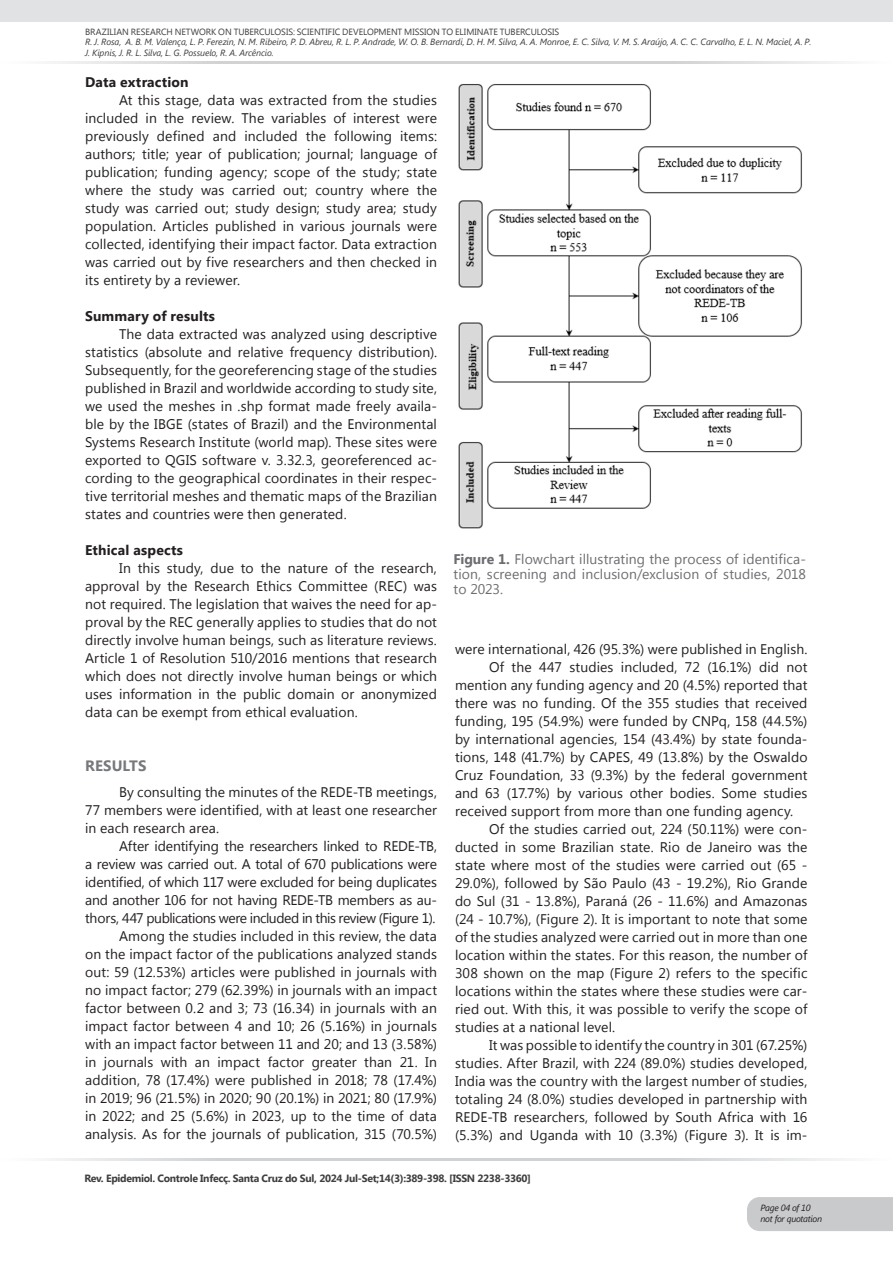
<style>
.page{position:relative;width:893px;height:1263px;background:#fff}
.page>*{position:absolute;margin:0;border:0;box-sizing:border-box;transform-origin:0 0}
.SESSAO{font:700 15px "Segoe UI";letter-spacing:.005em;color:#76787b}
.texto_ok{font:13.95px/18px "Segoe UI";letter-spacing:.005em;color:#231f20;text-align:justify}
.TABELA{font:13.95px/15px "Segoe UI";letter-spacing:.005em;color:#6c6d70;text-align:justify}
.texto_ok-2{font:700 13.95px "Segoe UI";letter-spacing:.015em;color:#231f20}
.t1{font:700 10.5px "Segoe UI";letter-spacing:-.03em;color:#3e3e3f}
.t2{font:italic 9px/10.8px "Segoe UI";letter-spacing:-.01em;color:#3e3e3f}
.t3{font:9px "Segoe UI";letter-spacing:-.01em;color:#3e3e3f}
.t4{font:italic 9px "Segoe UI";letter-spacing:-.03em;color:#231f20}
.s1{font-weight:700}
</style>
<div class="page">
<hr style="left:0;top:61px;width:447px;height:3px;background:#d1d2d4">
<hr style="left:446px;top:61px;width:447px;height:3px;background:#d1d2d4">
<div style="left:0;top:0;width:893px;height:21px;background:#e1e2e4"></div>
<div style="left:747px;top:1197px;width:146px;height:34px;background:#c9cacc"></div>
<hr style="left:0;top:1158px;width:446px;height:3px;background:#d1d2d4">
<hr style="left:446px;top:1158px;width:446px;height:3px;background:#d1d2d4">
<img style="left:458px;top:84px;width:344px;height:445px">
<p class="t3" style="left:85px;top:25px;width:476px">BRAZILIAN RESEARCH NETWORK ON TUBERCULOSIS: SCIENTIFIC DEVELOPMENT MISSION TO ELIMINATE TUBERCULOSIS</p>
<p class="t2" style="left:85px;top:36px;width:728px">R. J. Rosa, A. B. M. Valença, L. P. Ferezin, N. M. Ribeiro, P. D. Abreu, R. L. P. Andrade, W. O. B. Bernardi, D. H. M. Silva, A. A. Monroe, E. C. Silva, V. M. S. Araújo, A. C. C. Carvalho, E. L. N. Maciel, A. P.<br>J. Kipnis, J. R. L. Silva, L. G. Possuelo, R. A. Arcêncio.</p>
<p class="texto_ok-2" style="left:85px;top:72px;width:105px">Data extraction</p>
<p class="texto_ok" style="left:85px;top:90px;width:353px;text-indent:34px">At this stage, data was extracted from the studies included in the review. The variables of interest were previously defined and included the following items: authors; title; year of publication; journal; language of publication; funding agency; scope of the study; state where the study was carried out; country where the study was carried out; study design; study area; study population. Articles published in various journals were collected, identifying their impact factor. Data extraction was carried out by five researchers and then checked in its entirety by a reviewer.</p>
<p class="texto_ok-2" style="left:85px;top:306px;width:131px">Summary of results</p>
<p class="texto_ok" style="left:85px;top:324px;width:353px;text-indent:34px">The data extracted was analyzed using descriptive statistics (absolute and relative frequency distribution).<br>Subsequently, for the georeferencing stage of the studies published in Brazil and worldwide according to study site, we used the meshes in .shp format made freely availa&shy;ble by the IBGE (states of Brazil) and the Environmental Systems Research Institute (world map). These sites were exported to QGIS software v. 3.32.3, georeferenced ac&shy;cording to the geographical coordinates in their respec&shy;tive territorial meshes and thematic maps of the Brazilian states and countries were then generated.</p>
<p class="texto_ok-2" style="left:85px;top:540px;width:99px">Ethical aspects</p>
<p class="texto_ok" style="left:85px;top:558px;width:353px;text-indent:34px">In this study, due to the nature of the research, approval by the Research Ethics Committee (REC) was not required. The legislation that waives the need for ap&shy;proval by the REC generally applies to studies that do not directly involve human beings, such as literature reviews.<br>Article 1 of Resolution 510/2016 mentions that research which does not directly involve human beings or which uses information in the public domain or anonymized data can be exempt from ethical evaluation.</p>
<p class="SESSAO" style="left:85px;top:755px;width:63px">RESULTS</p>
<p class="texto_ok" style="left:85px;top:783px;width:353px;text-indent:34px">By consulting the minutes of the REDE-TB meetings, 77 members were identified, with at least one researcher in each research area.</p>
<p class="texto_ok" style="left:85px;top:837px;width:353px;text-indent:34px">After identifying the researchers linked to REDE-TB, a review was carried out. A total of 670 publications were identified, of which 117 were excluded for being duplicates and another 106 for not having REDE-TB members as au&shy;thors, 447 publications were included in this review (Figure 1).</p>
<p class="texto_ok" style="left:85px;top:927px;width:353px;text-indent:34px">Among the studies included in this review, the data on the impact factor of the publications analyzed stands out: 59 (12.53%) articles were published in journals with no impact factor; 279 (62.39%) in journals with an impact factor between 0.2 and 3; 73 (16.34) in journals with an impact factor between 4 and 10; 26 (5.16%) in journals with an impact factor between 11 and 20; and 13 (3.58%) in journals with an impact factor greater than 21. In addition, 78 (17.4%) were published in 2018; 78 (17.4%) in 2019; 96 (21.5%) in 2020; 90 (20.1%) in 2021; 80 (17.9%) in 2022; and 25 (5.6%) in 2023, up to the time of data analysis. As for the journals of publication, 315 (70.5%)</p>
<p class="TABELA" style="left:454px;top:551px;width:354px"><span class="s1">Figure 1.</span> Flowchart illustrating the process of identifica&shy;tion, screening and inclusion/exclusion of studies, 2018 to 2023.</p>
<p class="texto_ok" style="left:455px;top:639px;width:354px">were international, 426 (95.3%) were published in English.</p>
<p class="texto_ok" style="left:455px;top:657px;width:354px;text-indent:34px">Of the 447 studies included, 72 (16.1%) did not mention any funding agency and 20 (4.5%) reported that there was no funding. Of the 355 studies that received funding, 195 (54.9%) were funded by CNPq, 158 (44.5%) by international agencies, 154 (43.4%) by state founda&shy;tions, 148 (41.7%) by CAPES, 49 (13.8%) by the Oswaldo Cruz Foundation, 33 (9.3%) by the federal government and 63 (17.7%) by various other bodies. Some studies received support from more than one funding agency.</p>
<p class="texto_ok" style="left:455px;top:819px;width:354px;text-indent:34px">Of the studies carried out, 224 (50.11%) were con&shy;ducted in some Brazilian state. Rio de Janeiro was the state where most of the studies were carried out (65 - 29.0%), followed by São Paulo (43 - 19.2%), Rio Grande do Sul (31 - 13.8%), Paraná (26 - 11.6%) and Amazonas (24 - 10.7%), (Figure 2). It is important to note that some of the studies analyzed were carried out in more than one location within the states. For this reason, the number of 308 shown on the map (Figure 2) refers to the specific locations within the states where these studies were car&shy;ried out. With this, it was possible to verify the scope of studies at a national level.</p>
<p class="texto_ok" style="left:455px;top:1035px;width:354px;text-indent:34px">It was possible to identify the country in 301 (67.25%) studies. After Brazil, with 224 (89.0%) studies developed, India was the country with the largest number of studies, totaling 24 (8.0%) studies developed in partnership with REDE-TB researchers, followed by South Africa with 16 (5.3%) and Uganda with 10 (3.3%) (Figure 3). It is im-</p>
<p class="t1" style="left:85px;top:1170px;width:448px">Rev. Epidemiol. Controle Infecç. Santa Cruz do Sul, 2024 Jul-Set;14(3):389-398. [ISSN 2238-3360]</p>
<p class="t4" style="left:760px;top:1201px;width:52px">Page 04 of 10</p>
<p class="t4" style="left:760px;top:1212px;width:63px">not for quotation</p>
</div>
